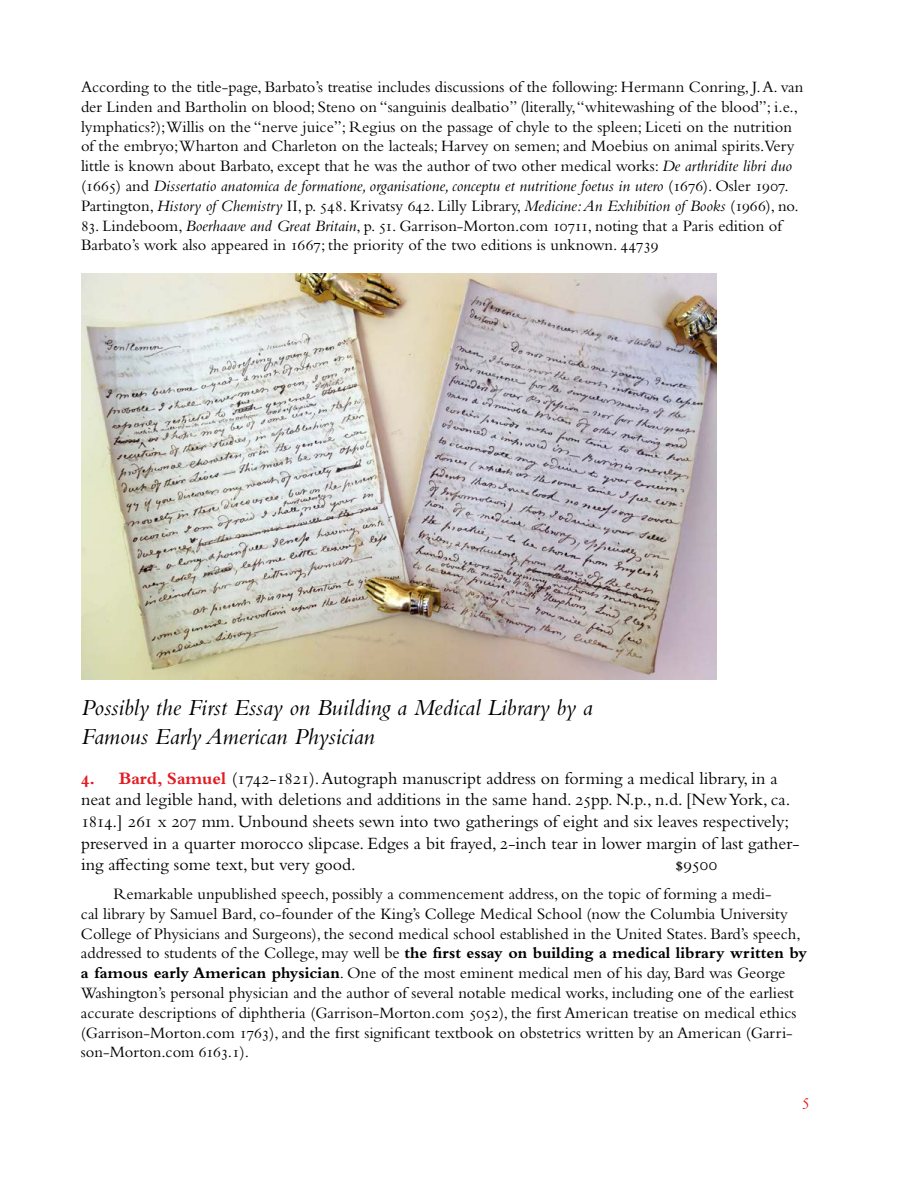
<style>
.page{position:relative;width:918px;height:1188px;background:#fff}
.page>*{position:absolute;margin:0;border:0;box-sizing:border-box;transform-origin:0 0}
.t1{font:italic 24px/28.8px "Bembo Std";color:#000}
.t2{font:18px/21.6px "Bembo Std";color:#000}
.t3{font:18px "Bembo Std";color:#e31b23}
.t4{font:16.5px/19.8px "Bembo Std";color:#000}
.s1{font-style:italic}
.s2{font-weight:700;color:#e31b23}
.s3{font-weight:700}
</style>
<div class="page">
<img style="left:81px;top:274px;width:635px;height:405px">
<p class="t4" style="left:81px;top:77px;width:724px">According to the title-page, Barbato’s treatise includes discussions of the following: Hermann Conring, J. A. van der Linden and Bartholin on blood; Steno on “sanguinis dealbatio” (literally, “whitewashing of the blood”; i.e., lymphatics?);Willis on the “nerve juice”; Regius on the passage of chyle to the spleen; Liceti on the nutrition of the embryo;Wharton and Charleton on the lacteals; Harvey on semen; and Moebius on animal spirits.Very little is known about Barbato, except that he was the author of two other medical works: <span class="s1">De arthridite libri duo </span>(1665) and <span class="s1">Dissertatio anatomica de formatione, organisatione, conceptu et nutritione foetus in utero</span> (1676). Osler 1907.<br>Partington, <span class="s1">History of Chemistry</span> II, p. 548. Krivatsy 642. Lilly Library, <span class="s1">Medicine: An Exhibition of Books</span> (1966), no.</p>
<p class="t4" style="left:81px;top:215px;width:703px">83. Lindeboom, <span class="s1">Boerhaave and Great Britain</span>, p. 51. Garrison-Morton.com 10711, noting that a Paris edition of<br>Barbato’s work also appeared in 1667; the priority of the two editions is unknown. 44739</p>
<h1 class="t1" style="left:81px;top:693px;width:513px">Possibly the First Essay on Building a Medical Library by a<br>Famous Early American Physician</h1>
<p class="t2" style="left:81px;top:767px;width:720px"><span class="s2">4. Bard, Samuel</span> (1742-1821). Autograph manuscript address on forming a medical library, in a neat and legible hand, with deletions and additions in the same hand. 25pp. N.p., n.d. [New York, ca.<br>1814.] 261 x 207 mm. Unbound sheets sewn into two gatherings of eight and six leaves respectively; preserved in a quarter morocco slipcase. Edges a bit frayed, 2-inch tear in lower margin of last gather&shy;ing affecting some text, but very good.</p>
<p class="t2" style="left:675px;top:854px;width:44px">$9500</p>
<p class="t4" style="left:81px;top:884px;width:728px;text-indent:32px">Remarkable unpublished speech, possibly a commencement address, on the topic of forming a medi-<br>cal library by Samuel Bard, co-founder of the King’s College Medical School (now the Columbia University College of Physicians and Surgeons), the second medical school established in the United States. Bard’s speech, addressed to students of the College, may well be <span class="s3">the first essay on building a medical library written by a famous early American physician</span>. One of the most eminent medical men of his day, Bard was George Washington’s personal physician and the author of several notable medical works, including one of the earliest accurate descriptions of diphtheria (Garrison-Morton.com 5052), the first American treatise on medical ethics (Garrison-Morton.com 1763), and the first significant textbook on obstetrics written by an American (Garri&shy;son-Morton.com 6163.1).</p>
<p class="t3" style="left:802px;top:1090px;width:10px">5</p>
</div>
